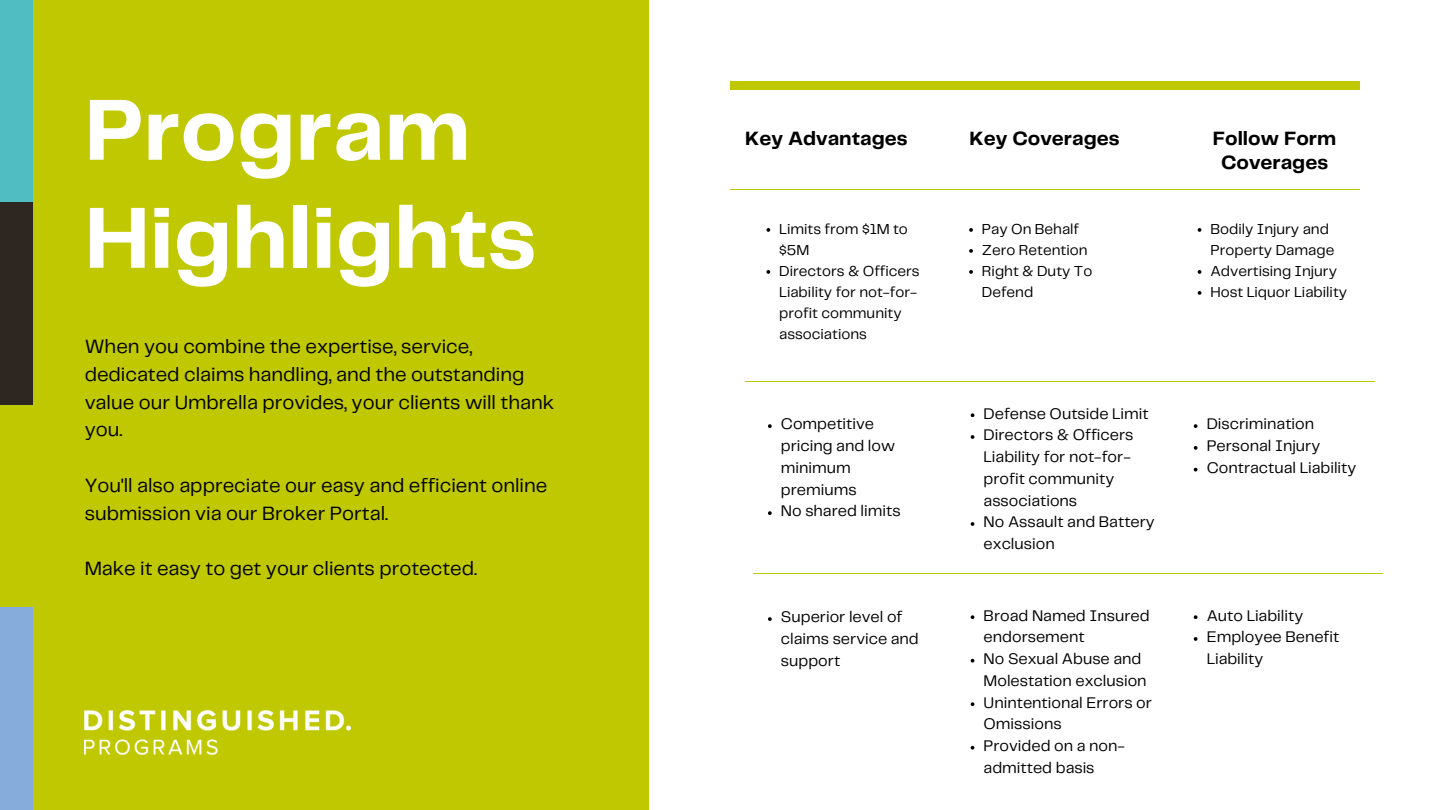
<style>
.page{position:relative;width:1440px;height:810px;background:#fff}
.page>*{position:absolute;margin:0;border:0;box-sizing:border-box;transform-origin:0 0}
.t1{font:700 90px/108px "Telegraf";color:#fff}
.t2{font:20px/27.8px "Telegraf";color:#000}
.t3{font:700 20px/24px "Telegraf";color:#000;text-align:center}
.t4{font:16px/21.8px "Telegraf";color:#000}
.t5{font:15px/21px "Telegraf";color:#000}
</style>
<div class="page">
<div style="left:0;top:0;width:649px;height:810px;background:#bfc800"></div>
<div style="left:730px;top:81px;width:629px;height:9px;background:#bfc800"></div>
<hr style="left:730px;top:189px;width:629px;height:1px;background:#bfc800">
<hr style="left:745px;top:381px;width:629px;height:1px;background:#bfc800">
<hr style="left:754px;top:573px;width:629px;height:1px;background:#bfc800">
<img style="left:85px;top:710px;width:265px;height:44px">
<svg style="left:766px;top:228px;width:4px;height:4px"></svg>
<svg style="left:766px;top:270px;width:4px;height:4px"></svg>
<svg style="left:768px;top:424px;width:4px;height:4px"></svg>
<svg style="left:768px;top:511px;width:4px;height:4px"></svg>
<svg style="left:768px;top:617px;width:4px;height:4px"></svg>
<svg style="left:969px;top:228px;width:4px;height:4px"></svg>
<svg style="left:969px;top:249px;width:4px;height:4px"></svg>
<svg style="left:969px;top:270px;width:4px;height:4px"></svg>
<svg style="left:971px;top:413px;width:3px;height:4px"></svg>
<svg style="left:971px;top:435px;width:3px;height:4px"></svg>
<svg style="left:971px;top:522px;width:3px;height:4px"></svg>
<svg style="left:971px;top:615px;width:3px;height:4px"></svg>
<svg style="left:971px;top:659px;width:3px;height:4px"></svg>
<svg style="left:971px;top:702px;width:3px;height:4px"></svg>
<svg style="left:971px;top:746px;width:3px;height:4px"></svg>
<svg style="left:1198px;top:228px;width:3px;height:4px"></svg>
<svg style="left:1198px;top:270px;width:3px;height:4px"></svg>
<svg style="left:1198px;top:291px;width:3px;height:4px"></svg>
<svg style="left:1194px;top:424px;width:4px;height:4px"></svg>
<svg style="left:1194px;top:446px;width:4px;height:4px"></svg>
<svg style="left:1194px;top:468px;width:4px;height:3px"></svg>
<svg style="left:1194px;top:615px;width:4px;height:4px"></svg>
<svg style="left:1194px;top:637px;width:4px;height:4px"></svg>
<div style="left:0;top:0;width:32px;height:202px;background:#50bdc3"></div>
<div style="left:0;top:202px;width:32px;height:203px;background:#2e2620"></div>
<div style="left:0;top:607px;width:32px;height:203px;background:#86acdb"></div>
<h1 class="t1" style="left:85px;top:81px;width:453px">Program<br>Highlights</h1>
<p class="t2" style="left:85px;top:334px;width:471px">When you combine the expertise, service, dedicated claims handling, and the outstanding value our Umbrella provides, your clients will thank you.</p>
<p class="t2" style="left:85px;top:472px;width:464px">You'll also appreciate our easy and efficient online submission via our Broker Portal.</p>
<p class="t2" style="left:85px;top:556px;width:394px">Make it easy to get your clients protected.</p>
<p class="t3" style="left:745px;top:127px;width:164px">Key Advantages</p>
<p class="t5" style="left:779px;top:219px;width:142px">Limits from $1M to $5M<br>Directors &amp; Officers<br>Liability for not-for&shy;profit community associations</p>
<p class="t4" style="left:781px;top:414px;width:121px">Competitive pricing and low minimum premiums<br>No shared limits</p>
<p class="t4" style="left:781px;top:607px;width:139px">Superior level of claims service and support</p>
<p class="t3" style="left:970px;top:127px;width:151px">Key Coverages</p>
<p class="t5" style="left:982px;top:219px;width:112px">Pay On Behalf<br>Zero Retention<br>Right &amp; Duty To<br>Defend</p>
<p class="t4" style="left:984px;top:403px;width:173px">Defense Outside Limit<br>Directors &amp; Officers<br>Liability for not-for&shy;profit community associations<br>No Assault and Battery exclusion</p>
<p class="t4" style="left:984px;top:605px;width:170px">Broad Named Insured endorsement<br>No Sexual Abuse and<br>Molestation exclusion<br>Unintentional Errors or<br>Omissions<br>Provided on a non&shy;admitted basis</p>
<p class="t3" style="left:1213px;top:127px;width:125px">Follow Form<br>Coverages</p>
<p class="t5" style="left:1210px;top:219px;width:138px">Bodily Injury and<br>Property Damage<br>Advertising Injury<br>Host Liquor Liability</p>
<p class="t4" style="left:1207px;top:414px;width:151px">Discrimination<br>Personal Injury<br>Contractual Liability</p>
<p class="t4" style="left:1207px;top:605px;width:134px">Auto Liability<br>Employee Benefit<br>Liability</p>
</div>
